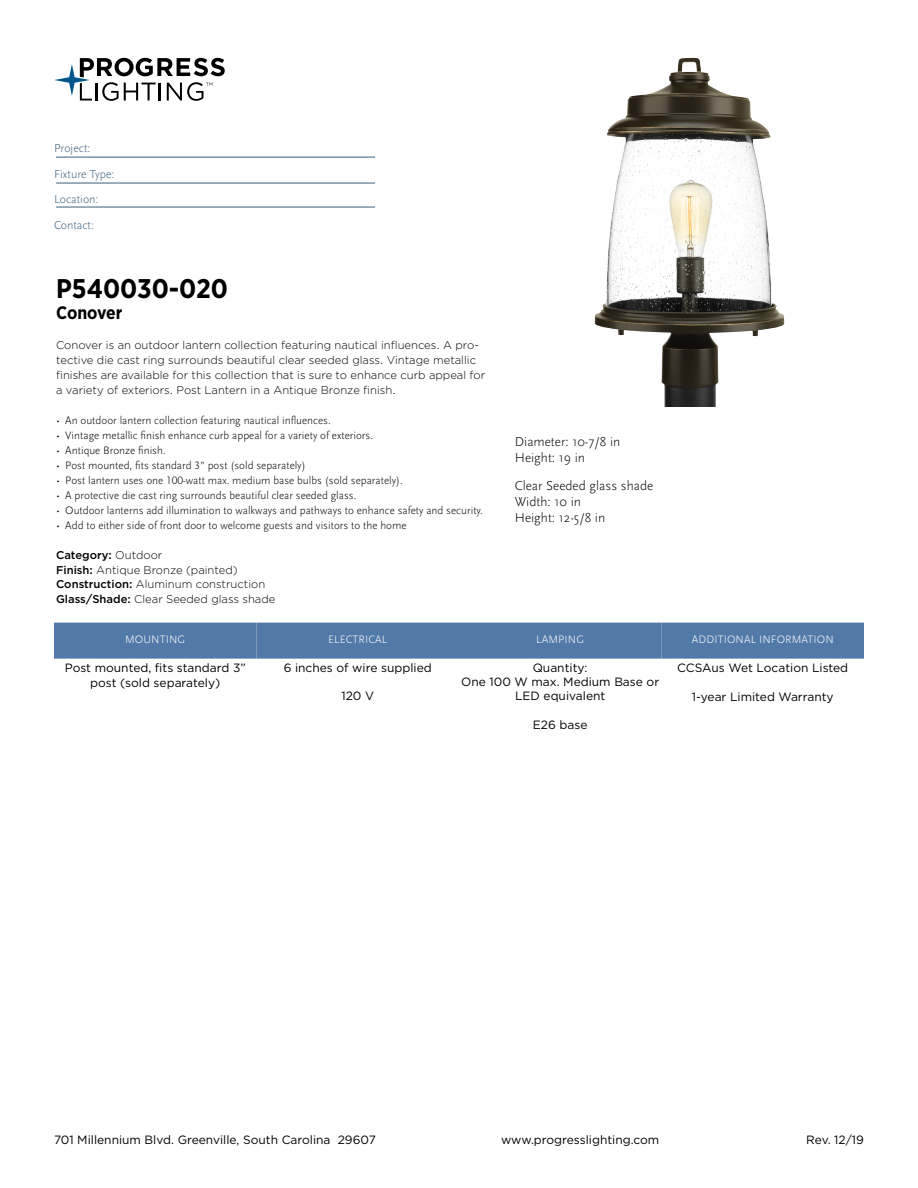
<style>
.page{position:relative;width:918px;height:1188px;background:#fff}
.page>*{position:absolute;margin:0;border:0;box-sizing:border-box;transform-origin:0 0}
.t1{font:700 27px "Gotham Narrow";color:#000}
.t2{font:700 18px "Gotham Narrow";letter-spacing:-.01em;color:#000}
.t3{font:300 13.5px/16.2px "Scala Sans Pro";color:#000}
.t4{font:12px/14.4px "Gotham";color:#000;text-align:center}
.t5{font:300 12px/25.5px "Scala Sans Pro";color:#3b5e7b}
.t6{font:300 11.25px "Scala Sans Pro";color:#000}
.t7{font:300 11.25px/15px "Gotham";color:#000}
.t8{font:300 11.25px "Scala Sans Pro";letter-spacing:.01em;color:#fff}
.s1{font-weight:500}
</style>
<div class="page">
<svg style="left:54px;top:58px;width:171px;height:43px"></svg>
<hr style="left:56px;top:157px;width:319px;height:1px;background:#3b5e7b">
<hr style="left:56px;top:183px;width:319px;height:1px;background:#3b5e7b">
<hr style="left:56px;top:207px;width:319px;height:1px;background:#3b5e7b">
<img style="left:595px;top:58px;width:189px;height:349px">
<div style="left:54px;top:623px;width:202px;height:36px;background:#527aa8"></div>
<div style="left:256px;top:623px;width:203px;height:36px;background:#527aa8"></div>
<div style="left:459px;top:623px;width:203px;height:36px;background:#527aa8"></div>
<div style="left:662px;top:623px;width:202px;height:36px;background:#527aa8"></div>
<p class="t5" style="left:54px;top:135px;width:62px">Project:<br>Fixture Type:<br>Location:<br>Contact:</p>
<h1 class="t1" style="left:56px;top:271px;width:173px">P540030-020</h1>
<h2 class="t2" style="left:56px;top:301px;width:68px">Conover</h2>
<p class="t7" style="left:56px;top:337px;width:431px">Conover is an outdoor lantern collection featuring nautical influences. A pro&shy;tective die cast ring surrounds beautiful clear seeded glass. Vintage metallic finishes are available for this collection that is sure to enhance curb appeal for a variety of exteriors. Post Lantern in a Antique Bronze finish.</p>
<p class="t6" style="left:56px;top:413px;width:276px">• An outdoor lantern collection featuring nautical influences.</p>
<p class="t6" style="left:56px;top:428px;width:318px">• Vintage metallic finish enhance curb appeal for a variety of exteriors.</p>
<p class="t6" style="left:56px;top:443px;width:111px">• Antique Bronze finish.</p>
<p class="t6" style="left:56px;top:458px;width:251px">• Post mounted, fits standard 3” post (sold separately)</p>
<p class="t6" style="left:56px;top:473px;width:348px">• Post lantern uses one 100-watt max. medium base bulbs (sold separately).</p>
<p class="t6" style="left:56px;top:488px;width:302px">• A protective die cast ring surrounds beautiful clear seeded glass.</p>
<p class="t6" style="left:56px;top:503px;width:428px">• Outdoor lanterns add illumination to walkways and pathways to enhance safety and security.</p>
<p class="t6" style="left:56px;top:518px;width:352px">• Add to either side of front door to welcome guests and visitors to the home</p>
<p class="t7" style="left:56px;top:547px;width:221px"><span class="s1">Category:</span> Outdoor<br><span class="s1">Finish:</span> Antique Bronze (painted)<br><span class="s1">Construction:</span> Aluminum construction<br><span class="s1">Glass/Shade:</span> Clear Seeded glass shade</p>
<p class="t3" style="left:515px;top:433px;width:107px">Diameter: 10-7/8 in<br>Height: 19 in</p>
<p class="t3" style="left:515px;top:477px;width:140px">Clear Seeded glass shade<br>Width: 10 in<br>Height: 12-5/8 in</p>
<p class="t8" style="left:125px;top:633px;width:62px">MOUNTING</p>
<p class="t4" style="left:65px;top:661px;width:183px">Post mounted, fits standard 3” post (sold separately)</p>
<p class="t8" style="left:328px;top:633px;width:61px">ELECTRICAL</p>
<p class="t4" style="left:284px;top:660px;width:150px">6 inches of wire supplied</p>
<p class="t4" style="left:341px;top:689px;width:34px">120 V</p>
<p class="t8" style="left:536px;top:633px;width:49px">LAMPING</p>
<p class="t4" style="left:461px;top:660px;width:199px">Quantity:<br>One 100 W max. Medium Base or<br>LED equivalent</p>
<p class="t4" style="left:533px;top:718px;width:56px">E26 base</p>
<p class="t8" style="left:692px;top:633px;width:143px">ADDITIONAL INFORMATION</p>
<p class="t4" style="left:677px;top:661px;width:173px">CCSAus Wet Location Listed</p>
<p class="t4" style="left:692px;top:689px;width:143px">1-year Limited Warranty</p>
<p class="t4" style="left:54px;top:1132px;width:323px">701 Millennium Blvd. Greenville, South Carolina 29607</p>
<p class="t4" style="left:501px;top:1132px;width:160px">www.progresslighting.com</p>
<p class="t4" style="left:806px;top:1132px;width:59px">Rev. 12/19</p>
</div>
